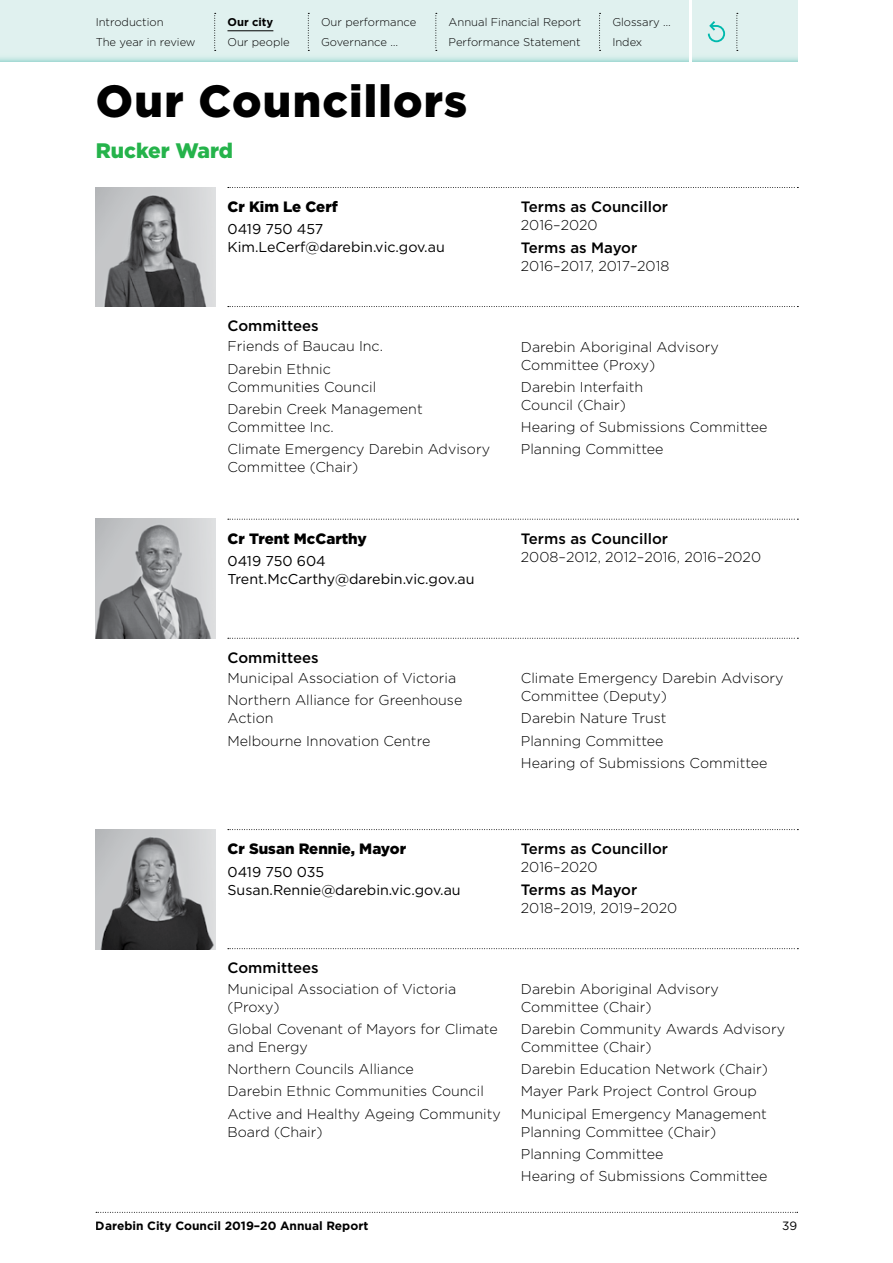
<style>
.page{position:relative;width:893px;height:1263px;background:#fff}
.page>*{position:absolute;margin:0;border:0;box-sizing:border-box;transform-origin:0 0}
.t1{font:900 45px "Gotham HTF";letter-spacing:.025em;color:#000}
.t2{font:900 21px "Gotham HTF";color:#25b34b}
.t3{font:500 15px "Gotham HTF";color:#000}
.t4{font:900 15px "Gotham HTF";color:#000}
.t5{font:300 14.25px/22.2px "Gotham HTF";color:#000}
.t6{font:14.25px/18px "Gotham HTF";color:#000}
.t7{font:700 12px "Gotham HTF";color:#000}
.t8{font:12px "Gotham HTF";color:#000}
.t9{font:300 11.25px/19.2px "Gotham HTF";color:#000}
.t10{font:700 11.25px "Gotham HTF";color:#000}
</style>
<div class="page">
<svg style="left:228px;top:187px;width:570px;height:1px"></svg>
<img style="left:96px;top:187px;width:119px;height:120px">
<img style="left:96px;top:829px;width:119px;height:120px">
<img style="left:96px;top:519px;width:119px;height:119px">
<svg style="left:228px;top:829px;width:570px;height:1px"></svg>
<svg style="left:228px;top:519px;width:570px;height:1px"></svg>
<svg style="left:228px;top:948px;width:570px;height:1px"></svg>
<svg style="left:228px;top:638px;width:570px;height:1px"></svg>
<svg style="left:228px;top:306px;width:570px;height:1px"></svg>
<svg style="left:0;top:0;width:688px;height:62px;background:#dcefed"></svg>
<svg style="left:692px;top:0;width:105px;height:62px;background:#dcefed"></svg>
<hr style="left:227px;top:31px;width:46px;height:1px;background:#000">
<svg style="left:435px;top:13px;width:2px;height:38px"></svg>
<svg style="left:308px;top:13px;width:1px;height:38px"></svg>
<svg style="left:214px;top:13px;width:2px;height:38px"></svg>
<svg style="left:599px;top:13px;width:2px;height:38px"></svg>
<svg style="left:707px;top:19px;width:19px;height:24px"></svg>
<svg style="left:736px;top:13px;width:2px;height:38px"></svg>
<svg style="left:96px;top:1212px;width:702px;height:1px"></svg>
<p class="t9" style="left:96px;top:13px;width:101px">Introduction<br>The year in review</p>
<p class="t10" style="left:227px;top:16px;width:47px">Our city</p>
<p class="t9" style="left:227px;top:32px;width:64px">Our people</p>
<p class="t9" style="left:321px;top:13px;width:97px">Our performance<br>Governance …</p>
<p class="t9" style="left:449px;top:13px;width:134px">Annual Financial Report<br>Performance Statement</p>
<p class="t9" style="left:612px;top:13px;width:60px">Glossary …<br>Index</p>
<h1 class="t1" style="left:96px;top:75px;width:373px">Our Councillors</h1>
<h2 class="t2" style="left:96px;top:138px;width:139px">Rucker Ward</h2>
<p class="t4" style="left:227px;top:198px;width:112px">Cr Kim Le Cerf</p>
<p class="t6" style="left:227px;top:220px;width:219px">0419 750 457<br>Kim.LeCerf@darebin.vic.gov.au</p>
<p class="t3" style="left:227px;top:317px;width:93px">Committees</p>
<p class="t5" style="left:227px;top:335px;width:157px">Friends of Baucau Inc.<br>Darebin Ethnic</p>
<p class="t5" style="left:227px;top:375px;width:197px">Communities Council<br>Darebin Creek Management</p>
<p class="t5" style="left:227px;top:416px;width:264px">Committee Inc.<br>Climate Emergency Darebin Advisory</p>
<p class="t5" style="left:227px;top:456px;width:132px">Committee (Chair)</p>
<p class="t4" style="left:227px;top:530px;width:141px">Cr Trent McCarthy</p>
<p class="t6" style="left:227px;top:552px;width:249px">0419 750 604<br>Trent.McCarthy@darebin.vic.gov.au</p>
<p class="t3" style="left:227px;top:649px;width:93px">Committees</p>
<p class="t5" style="left:227px;top:667px;width:236px">Municipal Association of Victoria<br>Northern Alliance for Greenhouse</p>
<p class="t5" style="left:227px;top:707px;width:204px">Action<br>Melbourne Innovation Centre</p>
<p class="t3" style="left:521px;top:198px;width:149px">Terms as Councillor</p>
<p class="t5" style="left:521px;top:214px;width:78px">2016–2020</p>
<p class="t3" style="left:521px;top:239px;width:118px">Terms as Mayor</p>
<p class="t5" style="left:521px;top:254px;width:150px">2016–2017, 2017–2018</p>
<p class="t5" style="left:521px;top:337px;width:200px;line-height:18px">Darebin Aboriginal Advisory<br>Committee (Proxy)</p>
<p class="t5" style="left:521px;top:378px;width:124px;line-height:18px">Darebin Interfaith<br>Council (Chair)</p>
<p class="t5" style="left:521px;top:416px;width:248px">Hearing of Submissions Committee<br>Planning Committee</p>
<p class="t3" style="left:521px;top:530px;width:149px">Terms as Councillor</p>
<p class="t5" style="left:521px;top:546px;width:242px">2008–2012, 2012–2016, 2016–2020</p>
<p class="t5" style="left:521px;top:669px;width:264px;line-height:18px">Climate Emergency Darebin Advisory<br>Committee (Deputy)</p>
<p class="t5" style="left:521px;top:707px;width:248px">Darebin Nature Trust<br>Planning Committee<br>Hearing of Submissions Committee</p>
<p class="t4" style="left:227px;top:840px;width:180px">Cr Susan Rennie, Mayor</p>
<p class="t6" style="left:227px;top:862px;width:235px">0419 750 035<br>Susan.Rennie@darebin.vic.gov.au</p>
<p class="t3" style="left:227px;top:960px;width:93px">Committees</p>
<p class="t5" style="left:227px;top:979px;width:230px;line-height:18px">Municipal Association of Victoria (Proxy)</p>
<p class="t5" style="left:227px;top:1020px;width:272px;line-height:18px">Global Covenant of Mayors for Climate and Energy</p>
<p class="t5" style="left:227px;top:1058px;width:275px">Northern Councils Alliance<br>Darebin Ethnic Communities Council<br>Active and Healthy Ageing Community</p>
<p class="t5" style="left:227px;top:1120px;width:97px">Board (Chair)</p>
<p class="t3" style="left:521px;top:840px;width:149px">Terms as Councillor</p>
<p class="t5" style="left:521px;top:856px;width:78px">2016–2020</p>
<p class="t3" style="left:521px;top:881px;width:118px">Terms as Mayor</p>
<p class="t5" style="left:521px;top:896px;width:158px">2018–2019, 2019–2020</p>
<p class="t5" style="left:521px;top:979px;width:200px;line-height:18px">Darebin Aboriginal Advisory<br>Committee (Chair)</p>
<p class="t5" style="left:521px;top:1020px;width:266px;line-height:18px">Darebin Community Awards Advisory<br>Committee (Chair)</p>
<p class="t5" style="left:521px;top:1058px;width:248px">Darebin Education Network (Chair)<br>Mayer Park Project Control Group<br>Municipal Emergency Management</p>
<p class="t5" style="left:521px;top:1120px;width:248px">Planning Committee (Chair)<br>Planning Committee<br>Hearing of Submissions Committee</p>
<p class="t7" style="left:96px;top:1219px;width:274px">Darebin City Council 2019–20 Annual Report</p>
<p class="t8" style="left:782px;top:1219px;width:17px">39</p>
</div>
